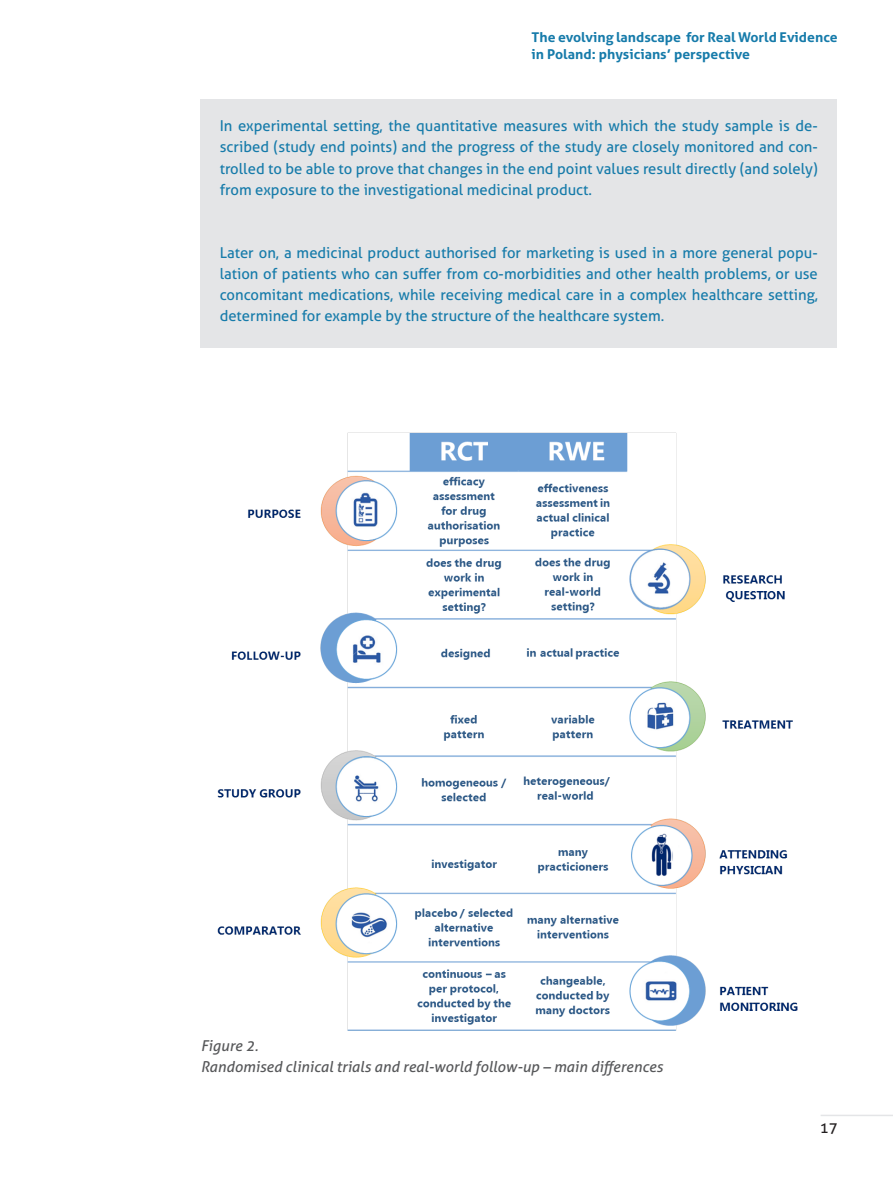
<style>
.page{position:relative;width:893px;height:1178px;background:#fff}
.page>*{position:absolute;margin:0;border:0;box-sizing:border-box;transform-origin:0 0}
.napis_ramka_szara{font:15px/21px "Aller";color:#167baa;text-align:justify}
.podpis{font:italic 15px "Aller";color:#57585a}
.t1{font:15px "Aller";color:#231f20}
.t2{font:700 13.5px/16.2px "Aller";color:#167baa;scale:1.04 1}
</style>
<div class="page">
<hr style="left:821px;top:1115px;width:72px;height:1px;background:#e4e5e7">
<div style="left:200px;top:99px;width:636px;height:249px;background:#e4e5e7"></div>
<img style="left:217px;top:432px;width:581px;height:599px">
<p class="t2" style="left:531px;top:29px;width:296px">The evolving landscape for Real World Evidence in Poland: physicians’ perspective</p>
<p class="napis_ramka_szara" style="left:220px;top:116px;width:600px">In experimental setting, the quantitative measures with which the study sample is de&shy;scribed (study end points) and the progress of the study are closely monitored and con&shy;trolled to be able to prove that changes in the end point values result directly (and solely) from exposure to the investigational medicinal product.</p>
<p class="napis_ramka_szara" style="left:220px;top:242px;width:600px">Later on, a medicinal product authorised for marketing is used in a more general popu&shy;lation of patients who can suffer from co-morbidities and other health problems, or use concomitant medications, while receiving medical care in a complex healthcare setting, determined for example by the structure of the healthcare system.</p>
<p class="podpis" style="left:201px;top:1036px;width:59px">Figure 2.</p>
<p class="podpis" style="left:201px;top:1057px;width:463px">Randomised clinical trials and real-world follow-up – main differences</p>
<p class="t1" style="left:820px;top:1119px;width:19px">17</p>
</div>
